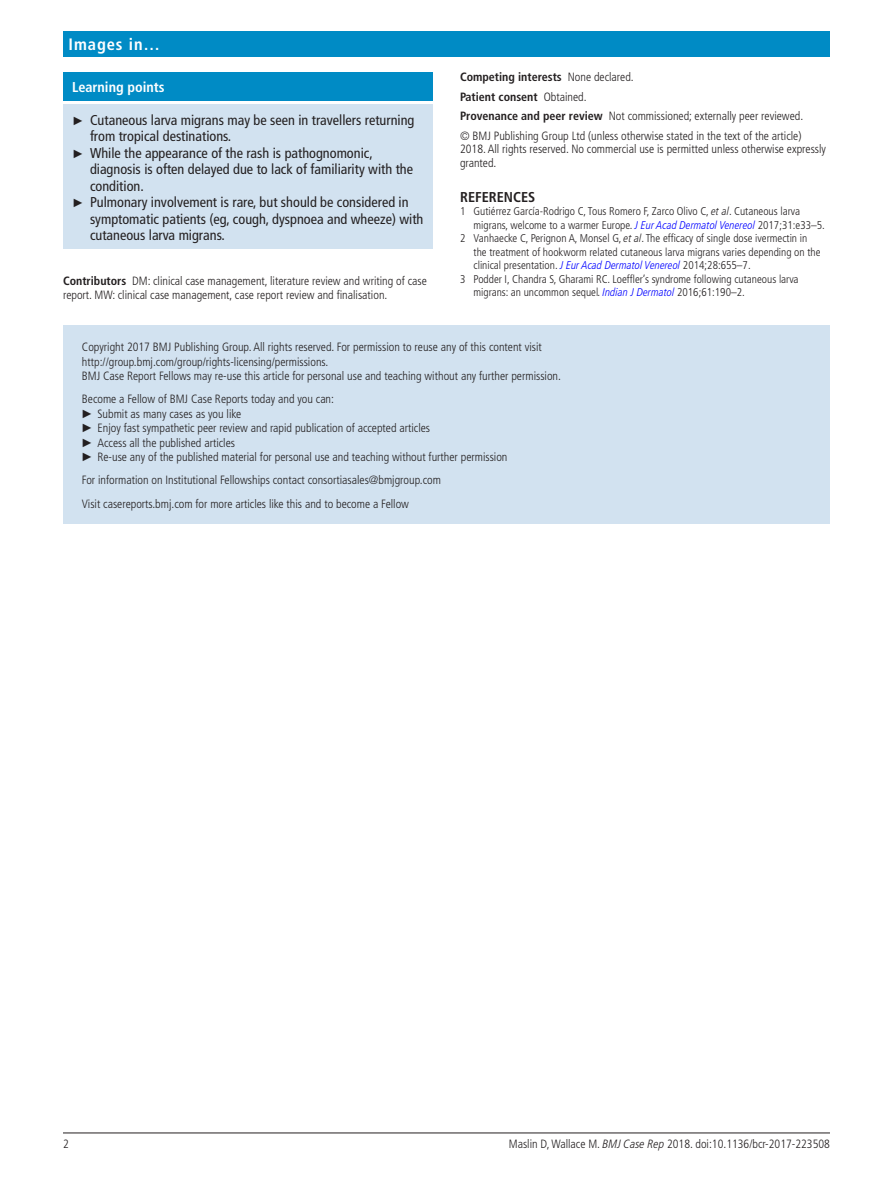
<style>
.page{position:relative;width:893px;height:1191px;background:#fff}
.page>*{position:absolute;margin:0;border:0;box-sizing:border-box;transform-origin:0 0}
.t1{font:700 condensed 16.5px "Frutiger LT Pro";letter-spacing:.055em;color:#fff}
.t2{font:condensed 14.25px "Frutiger LT Pro";color:#231f20}
.t3{font:700 condensed 14.25px "Frutiger LT Pro";color:#fff}
.t4{font:700 condensed 14.25px "Frutiger LT Std";color:#231f20}
.t5{font:300 condensed 12px/14.4px "Frutiger LT Pro";color:#231f20}
.t6{font:300 condensed 11.25px "Frutiger LT Pro";color:#231f20}
.s1{font-family:"Arial";font-stretch:normal;font-size:12px}
.s2{font-weight:700}
.s3{font-style:italic}
.s4{font-style:italic;color:#00f}
.s5{font-family:"Arial";font-weight:400;font-stretch:normal}
</style>
<div class="page">
<hr style="left:63px;top:1132px;width:767px;height:1px;background:#231f20">
<div style="left:63px;top:31px;width:767px;height:25px;background:#008bc5"></div>
<div style="left:63px;top:72px;width:370px;height:29px;background:#008bc5"></div>
<div style="left:63px;top:105px;width:370px;height:144px;background:#d2e2f0"></div>
<div style="left:63px;top:325px;width:767px;height:199px;background:#d2e2f0"></div>
<h1 class="t1" style="left:69px;top:34px;width:93px">Images in…</h1>
<p class="t3" style="left:72px;top:78px;width:94px">Learning points</p>
<p class="t2" style="left:72px;top:111px;width:344px"><span class="s1">►</span> Cutaneous larva migrans may be seen in travellers returning</p>
<p class="t2" style="left:90px;top:128px;width:143px">from tropical destinations.</p>
<p class="t2" style="left:72px;top:144px;width:302px"><span class="s1">►</span> While the appearance of the rash is pathognomonic,</p>
<p class="t2" style="left:90px;top:161px;width:325px">diagnosis is often delayed due to lack of familiarity with the</p>
<p class="t2" style="left:90px;top:177px;width:55px">condition.</p>
<p class="t2" style="left:72px;top:194px;width:338px"><span class="s1">►</span> Pulmonary involvement is rare, but should be considered in</p>
<p class="t2" style="left:90px;top:210px;width:335px">symptomatic patients (eg, cough, dyspnoea and wheeze) with</p>
<p class="t2" style="left:90px;top:227px;width:136px">cutaneous larva migrans.</p>
<p class="t5" style="left:63px;top:274px;width:365px;line-height:13.5px"><span class="s2">Contributors</span> DM: clinical case management, literature review and writing of case report. MW: clinical case management, case report review and finalisation.</p>
<p class="t5" style="left:460px;top:67px;width:345px;line-height:19.5px"><span class="s2">Competing interests</span> None declared.<br><span class="s2">Patient consent</span> Obtained.<br><span class="s2">Provenance and peer review</span> Not commissioned; externally peer reviewed. © BMJ Publishing Group Ltd (unless otherwise stated in the text of the article)</p>
<p class="t5" style="left:460px;top:142px;width:367px;line-height:13.5px">2018. All rights reserved. No commercial use is permitted unless otherwise expressly granted.</p>
<p class="t4" style="left:460px;top:188px;width:77px">REFERENCES</p>
<p class="t6" style="left:460px;top:205px;width:342px">1 Gutiérrez García-Rodrigo C, Tous Romero F, Zarco Olivo C, <span class="s3">et al</span>. Cutaneous larva</p>
<p class="t6" style="left:474px;top:218px;width:353px">migrans, welcome to a warmer Europe. <span class="s4">J Eur Acad Dermatol Venereol</span> 2017;31:e33–5.</p>
<p class="t6" style="left:460px;top:232px;width:349px">2 Vanhaecke C, Perignon A, Monsel G, <span class="s3">et al</span>. The efficacy of single dose ivermectin in</p>
<p class="t6" style="left:474px;top:245px;width:348px">the treatment of hookworm related cutaneous larva migrans varies depending on the</p>
<p class="t6" style="left:474px;top:259px;width:279px">clinical presentation. <span class="s4">J Eur Acad Dermatol Venereol</span> 2014;28:655–7.</p>
<p class="t6" style="left:460px;top:272px;width:340px">3 Podder I, Chandra S, Gharami RC. Loeffler’s syndrome following cutaneous larva</p>
<p class="t6" style="left:474px;top:286px;width:273px">migrans: an uncommon sequel. <span class="s4">Indian J Dermatol</span> 2016;61:190–2.</p>
<p class="t5" style="left:82px;top:340px;width:481px">Copyright 2017 BMJ Publishing Group. All rights reserved. For permission to reuse any of this content visit http://group.bmj.com/group/rights-licensing/permissions.<br>BMJ Case Report Fellows may re-use this article for personal use and teaching without any further permission.</p>
<p class="t5" style="left:81px;top:392px;width:428px">Become a Fellow of BMJ Case Reports today and you can:<br><span class="s5">►</span> Submit as many cases as you like<br><span class="s5">►</span> Enjoy fast sympathetic peer review and rapid publication of accepted articles<br><span class="s5">►</span> Access all the published articles<br><span class="s5">►</span> Re-use any of the published material for personal use and teaching without further permission</p>
<p class="t5" style="left:82px;top:468px;width:361px;line-height:23.4px">For information on Institutional Fellowships contact consortiasales@bmjgroup.com<br>Visit casereports.bmj.com for more articles like this and to become a Fellow</p>
<p class="t5" style="left:63px;top:1136px;width:7px">2</p>
<p class="t5" style="left:509px;top:1136px;width:323px">Maslin D, Wallace M. <span class="s3">BMJ Case Rep</span> 2018. doi:10.1136/bcr-2017-223508</p>
</div>
